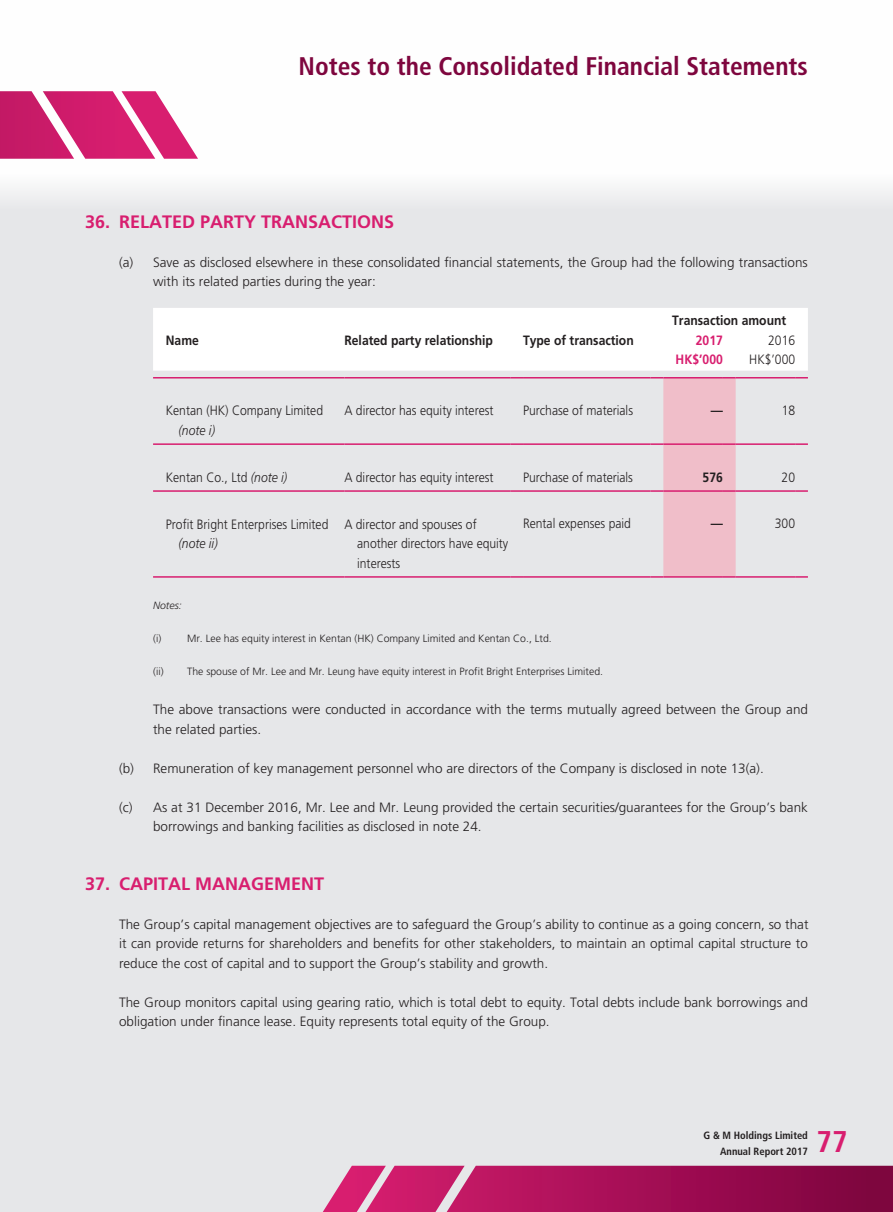
<style>
.page{position:relative;width:893px;height:1212px;background:#fff}
.page>*{position:absolute;margin:0;border:0;box-sizing:border-box;transform-origin:0 0}
.t1{font:700 condensed 30px "Frutiger LT Std";color:#d81e6f}
.t2{font:700 condensed 25.5px "Frutiger LT Std";color:#7e063e}
.t3{font:700 18px "Frutiger LT Std";color:#d81e6f}
.t4{font:300 13.5px/19.5px "Frutiger LT Std";color:#231f20}
.t5{font:300 13.5px/19.5px "Frutiger LT Std";color:#231f20;scale:.9 1}
.t6{font:700 13.5px "Frutiger LT Std";color:#231f20;scale:.9 1}
.t7{font:italic 300 13.5px "Frutiger LT Std";color:#231f20;scale:.9 1}
.t8{font:700 13.5px "Frutiger LT Std";color:#d81e6f;scale:.9 1}
.t9{font:300 10.5px "Frutiger LT Std";color:#231f20}
.t10{font:700 condensed 10.5px/15.8px "Frutiger LT Std";color:#231f20;text-align:right}
.t11{font:italic 300 10.5px "Frutiger LT Std";color:#231f20}
.s1{font-style:italic}
</style>
<div class="page">
<div style="left:0;top:0;width:893px;height:1212px;background:linear-gradient(to bottom,#f3f3f4,#e0e2e4)"></div>
<svg style="left:0;top:91px;width:198px;height:68px"></svg>
<svg style="left:153px;top:308px;width:655px;height:63px"></svg>
<hr style="left:153px;top:443px;width:191px;height:2px;background:#d81e6f">
<hr style="left:344px;top:443px;width:166px;height:2px;background:#d81e6f">
<svg style="left:510px;top:443px;width:13px;height:2px"></svg>
<hr style="left:523px;top:443px;width:128px;height:2px;background:#d81e6f">
<hr style="left:736px;top:443px;width:59px;height:2px;background:#d81e6f">
<svg style="left:795px;top:443px;width:13px;height:2px"></svg>
<hr style="left:153px;top:490px;width:191px;height:2px;background:#d81e6f">
<hr style="left:344px;top:490px;width:166px;height:2px;background:#d81e6f">
<svg style="left:510px;top:490px;width:13px;height:2px"></svg>
<hr style="left:523px;top:490px;width:128px;height:2px;background:#d81e6f">
<hr style="left:736px;top:490px;width:59px;height:2px;background:#d81e6f">
<svg style="left:795px;top:490px;width:13px;height:2px"></svg>
<hr style="left:153px;top:576px;width:191px;height:2px;background:#d81e6f">
<hr style="left:344px;top:576px;width:166px;height:2px;background:#d81e6f">
<svg style="left:510px;top:576px;width:13px;height:2px"></svg>
<hr style="left:523px;top:576px;width:128px;height:2px;background:#d81e6f">
<hr style="left:736px;top:576px;width:59px;height:2px;background:#d81e6f">
<svg style="left:795px;top:576px;width:13px;height:2px"></svg>
<hr style="left:153px;top:377px;width:191px;height:1px;background:#d81e6f">
<hr style="left:344px;top:377px;width:166px;height:1px;background:#d81e6f">
<svg style="left:510px;top:377px;width:13px;height:1px"></svg>
<hr style="left:523px;top:377px;width:128px;height:1px;background:#d81e6f">
<svg style="left:651px;top:377px;width:85px;height:201px;background:#edbfca"></svg>
<hr style="left:736px;top:377px;width:59px;height:1px;background:#d81e6f">
<svg style="left:795px;top:377px;width:13px;height:1px"></svg>
<svg style="left:887px;top:0;width:6px;height:136px"></svg>
<svg style="left:309px;top:1166px;width:584px;height:46px;background:#ad2162"></svg>
<h2 class="t2" style="left:299px;top:51px;width:511px">Notes to the Consolidated Financial Statements</h2>
<h3 class="t3" style="left:85px;top:211px;width:311px">36. RELATED PARTY TRANSACTIONS</h3>
<p class="t4" style="left:153px;top:252px;width:656px;text-indent:-34px">(a) Save as disclosed elsewhere in these consolidated financial statements, the Group had the following transactions with its related parties during the year:</p>
<p class="t6" style="left:672px;top:312px;width:128px">Transaction amount</p>
<p class="t6" style="left:166px;top:332px;width:38px">Name</p>
<p class="t6" style="left:344px;top:332px;width:167px">Related party relationship</p>
<p class="t6" style="left:523px;top:332px;width:125px">Type of transaction</p>
<p class="t8" style="left:696px;top:332px;width:32px">2017</p>
<p class="t5" style="left:768px;top:330px;width:32px">2016</p>
<p class="t8" style="left:676px;top:351px;width:54px">HK$’000</p>
<p class="t5" style="left:749px;top:350px;width:53px">HK$’000</p>
<p class="t5" style="left:166px;top:401px;width:176px">Kentan (HK) Company Limited</p>
<p class="t7" style="left:179px;top:422px;width:42px">(note i)</p>
<p class="t5" style="left:344px;top:401px;width:167px">A director has equity interest</p>
<p class="t5" style="left:523px;top:401px;width:124px">Purchase of materials</p>
<p class="t6" style="left:711px;top:403px;width:15px">—</p>
<p class="t5" style="left:782px;top:401px;width:17px">18</p>
<p class="t5" style="left:166px;top:467px;width:137px">Kentan Co., Ltd <span class="s1">(note i)</span></p>
<p class="t5" style="left:344px;top:467px;width:167px">A director has equity interest</p>
<p class="t5" style="left:523px;top:467px;width:124px">Purchase of materials</p>
<p class="t6" style="left:703px;top:469px;width:24px">576</p>
<p class="t5" style="left:782px;top:467px;width:17px">20</p>
<p class="t5" style="left:166px;top:514px;width:182px">Profit Bright Enterprises Limited</p>
<p class="t7" style="left:179px;top:536px;width:45px">(note ii)</p>
<p class="t5" style="left:357px;top:514px;width:170px;text-indent:-13px">A director and spouses of another directors have equity interests</p>
<p class="t5" style="left:523px;top:514px;width:122px">Rental expenses paid</p>
<p class="t6" style="left:711px;top:516px;width:15px">—</p>
<p class="t5" style="left:775px;top:514px;width:24px">300</p>
<p class="t11" style="left:153px;top:599px;width:30px">Notes:</p>
<p class="t9" style="left:153px;top:632px;width:10px">(i)</p>
<p class="t9" style="left:187px;top:632px;width:366px">Mr. Lee has equity interest in Kentan (HK) Company Limited and Kentan Co., Ltd.</p>
<p class="t9" style="left:153px;top:665px;width:451px">(ii) The spouse of Mr. Lee and Mr. Leung have equity interest in Profit Bright Enterprises Limited.</p>
<p class="t4" style="left:153px;top:700px;width:656px">The above transactions were conducted in accordance with the terms mutually agreed between the Group and the related parties.</p>
<p class="t4" style="left:119px;top:758px;width:646px">(b) Remuneration of key management personnel who are directors of the Company is disclosed in note 13(a).</p>
<p class="t4" style="left:153px;top:797px;width:656px;text-indent:-34px">(c) As at 31 December 2016, Mr. Lee and Mr. Leung provided the certain securities/guarantees for the Group’s bank borrowings and banking facilities as disclosed in note 24.</p>
<h3 class="t3" style="left:85px;top:873px;width:241px">37. CAPITAL MANAGEMENT</h3>
<p class="t4" style="left:119px;top:914px;width:691px;text-align:justify">The Group’s capital management objectives are to safeguard the Group’s ability to continue as a going concern, so that it can provide returns for shareholders and benefits for other stakeholders, to maintain an optimal capital structure to reduce the cost of capital and to support the Group’s stability and growth.</p>
<p class="t4" style="left:119px;top:992px;width:690px">The Group monitors capital using gearing ratio, which is total debt to equity. Total debts include bank borrowings and obligation under finance lease. Equity represents total equity of the Group.</p>
<p class="t10" style="left:703px;top:1127px;width:106px">G &amp; M Holdings Limited<br>Annual Report 2017</p>
<h1 class="t1" style="left:816px;top:1124px;width:33px">77</h1>
</div>
